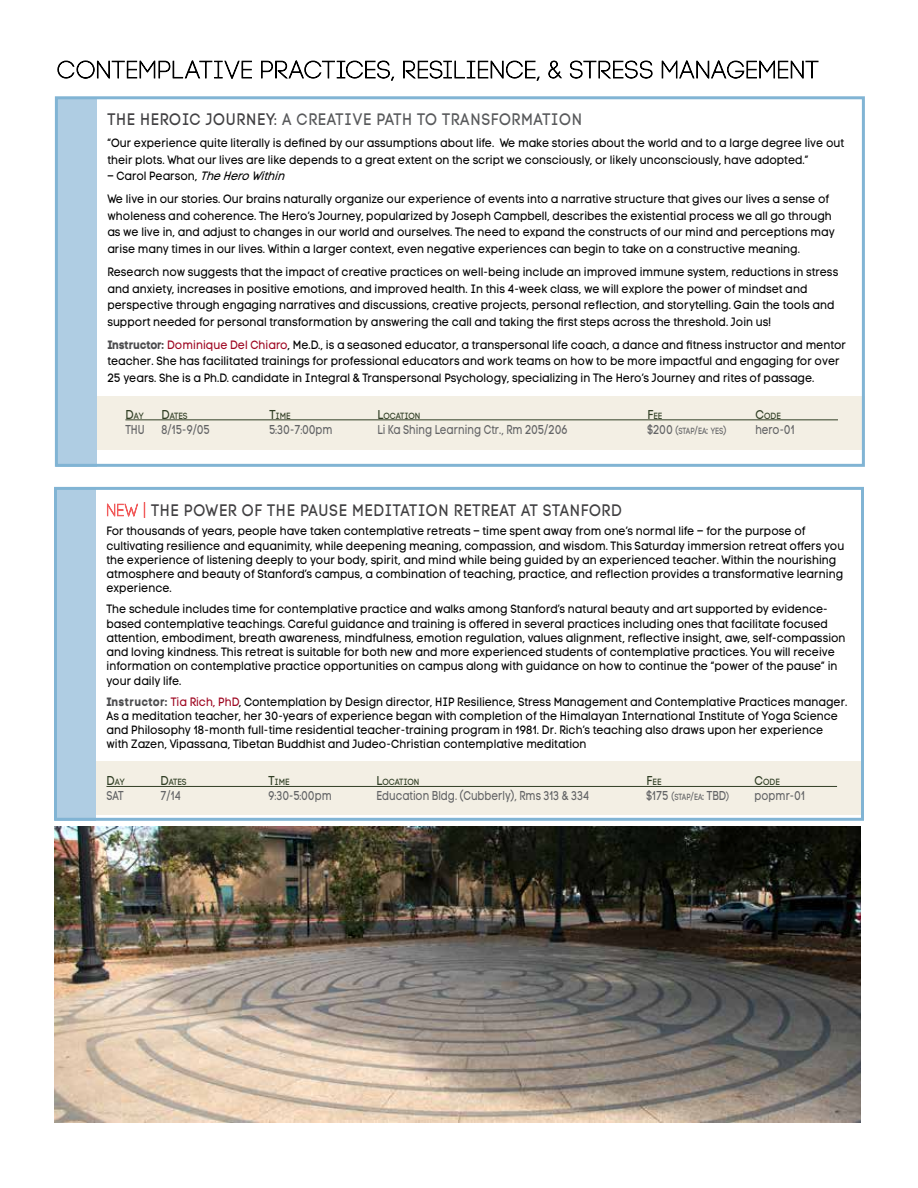
<style>
.page{position:relative;width:918px;height:1188px;background:#fff}
.page>*{position:absolute;margin:0;border:0;box-sizing:border-box;transform-origin:0 0}
.t1{font:16.5px "Code Pro LC";letter-spacing:.045em;color:#414042;scale:.9 1}
.t2{font:16.5px "Code Pro LC";letter-spacing:.045em;color:#58595b;scale:.9 1}
.t3{font:12.75px "Code Pro LC";color:#636466;scale:.8 1}
.t4{font:12px/14.2px "Code Pro LC";color:#000;scale:.9 1}
.t5{font:8.85px "Code Pro LC";color:#303e24;scale:.9 1}
.t6{font:8.85px "Code Pro LC";color:#636466;scale:.8 1}
.s1{color:#414042}
.s2{font-style:italic}
.s3{font-family:"Code Pro Bold LC";color:#4d4d4f}
.s4{color:#9e0621}
.s5{font-size:12.75px}
.s6{font-size:10.5px}
.s7{font-family:"Code Pro Light";color:#f36868}
</style>
<div class="page">
<svg style="left:57px;top:60px;width:195px;height:19px"></svg>
<svg style="left:261px;top:60px;width:134px;height:21px"></svg>
<svg style="left:403px;top:60px;width:137px;height:21px"></svg>
<svg style="left:548px;top:60px;width:14px;height:19px"></svg>
<svg style="left:570px;top:60px;width:83px;height:19px"></svg>
<svg style="left:661px;top:60px;width:158px;height:19px"></svg>
<div style="left:58px;top:396px;width:807px;height:54px;background:#f3efe4"></div>
<div style="left:57px;top:99px;width:40px;height:368px;background:#afcde3"></div>
<hr style="left:125px;top:420px;width:713px;height:1px;background:#303e24">
<div style="left:55px;top:96px;width:810px;height:371px;border:3px solid #81b4d4"></div>
<div style="left:56px;top:761px;width:806px;height:54px;background:#f3efe4"></div>
<div style="left:55px;top:487px;width:41px;height:334px;background:#afcde3"></div>
<hr style="left:106px;top:786px;width:731px;height:1px;background:#303e24">
<svg style="left:107px;top:503px;width:31px;height:14px"></svg>
<svg style="left:144px;top:502px;width:1px;height:16px"></svg>
<div style="left:54px;top:487px;width:810px;height:334px;border:3px solid #81b4d4"></div>
<img style="left:54px;top:826px;width:806px;height:296px">
<h1 class="t2" style="left:107px;top:110px;width:529px"><span class="s1">THE HEROIC JOURNEY:</span> A CREATIVE PATH TO TRANSFORMATION</h1>
<p class="t4" style="left:107px;top:135px;width:820px;line-height:16.5px">“Our experience quite literally is defined by our assumptions about life. We make stories about the world and to a large degree live out their plots. What our lives are like depends to a great extent on the script we consciously, or likely unconsciously, have adopted.”</p>
<p class="t4" style="left:107px;top:164px;width:804px;line-height:23.2px">– Carol Pearson, <span class="s2">TheHeroWithin<br></span>We live in our stories. Our brains naturally organize our experience of events into a narrative structure that gives our lives a sense of</p>
<p class="t4" style="left:107px;top:208px;width:810px;line-height:16.5px">wholeness and coherence. The Hero’s Journey, popularized by Joseph Campbell, describes the existential process we all go through as we live in, and adjust to changes in our world and ourselves. The need to expand the constructs of our mind and perceptions may arise many times in our lives. Within a larger context, even negative experiences can begin to take on a constructive meaning.</p>
<p class="t4" style="left:107px;top:264px;width:814px;line-height:16.5px">Research now suggests that the impact of creative practices on well-being include an improved immune system, reductions in stress and anxiety, increases in positive emotions, and improved health. In this 4-week class, we will explore the power of mindset and perspective through engaging narratives and discussions, creative projects, personal reflection, and storytelling. Gain the tools and support needed for personal transformation by answering the call and taking the first steps across the threshold. Join us!</p>
<p class="t4" style="left:107px;top:337px;width:822px;line-height:16.5px"><span class="s3">Instructor:</span> <span class="s4">Dominique Del Chiaro</span>, Me.D., is a seasoned educator, a transpersonal life coach, a dance and fitness instructor and mentor teacher. She has facilitated trainings for professional educators and work teams on how to be more impactful and engaging for over<br>25 years. She is a Ph.D. candidate in Integral &amp; Transpersonal Psychology, specializing in The Hero’s Journey and rites of passage.</p>
<p class="t5" style="left:125px;top:410px;width:22px"><span class="s5">D</span>AY</p>
<p class="t5" style="left:161px;top:410px;width:31px"><span class="s5">D</span>ATES</p>
<p class="t5" style="left:269px;top:410px;width:25px"><span class="s5">T</span>IME</p>
<p class="t5" style="left:377px;top:410px;width:49px"><span class="s5">L</span>OCATION</p>
<p class="t5" style="left:647px;top:410px;width:18px"><span class="s5">F</span>EE</p>
<p class="t5" style="left:755px;top:410px;width:30px"><span class="s5">C</span>ODE</p>
<p class="t3" style="left:125px;top:422px;width:25px">THU</p>
<p class="t3" style="left:161px;top:422px;width:62px">8/15-9/05</p>
<p class="t3" style="left:269px;top:422px;width:81px">5:30-7:00pm</p>
<p class="t3" style="left:377px;top:422px;width:240px">Li Ka Shing Learning Ctr., Rm 205/206</p>
<p class="t6" style="left:647px;top:426px;width:100px"><span class="s5">$200</span> <span class="s6">(</span>STAP<span class="s6">/</span>EA<span class="s5">:</span> YES<span class="s6">)</span></p>
<p class="t3" style="left:755px;top:422px;width:51px">hero-01</p>
<h1 class="t1" style="left:106px;top:500px;width:574px"><span class="s7">NEW |</span> THE POWER OF THE PAUSE MEDITATION RETREAT AT STANFORD</h1>
<p class="t4" style="left:106px;top:524px;width:821px">For thousands of years, people have taken contemplative retreats – time spent away from one’s normal life – for the purpose of cultivating resilience and equanimity, while deepening meaning, compassion, and wisdom. This Saturday immersion retreat offers you the experience of listening deeply to your body, spirit, and mind while being guided by an experienced teacher. Within the nourishing atmosphere and beauty of Stanford’s campus, a combination of teaching, practice, and reflection provides a transformative learning experience.</p>
<p class="t4" style="left:106px;top:602px;width:823px">The schedule includes time for contemplative practice and walks among Stanford’s natural beauty and art supported by evidence&shy;based contemplative teachings. Careful guidance and training is offered in several practices including ones that facilitate focused attention, embodiment, breath awareness, mindfulness, emotion regulation, values alignment, reflective insight, awe, self-compassion and loving kindness. This retreat is suitable for both new and more experienced students of contemplative practices. You will receive information on contemplative practice opportunities on campus along with guidance on how to continue the “power of the pause” in your daily life.</p>
<p class="t4" style="left:106px;top:694px;width:825px"><span class="s3">Instructor:</span> <span class="s4">Tia Rich, PhD</span>, Contemplation by Design director, HIP Resilience, Stress Management and Contemplative Practices manager.<br>As a meditation teacher, her 30-years of experience began with completion of the Himalayan International Institute of Yoga Science and Philosophy 18-month full-time residential teacher-training program in 1981. Dr. Rich’s teaching also draws upon her experience with Zazen, Vipassana, Tibetan Buddhist and Judeo-Christian contemplative meditation</p>
<p class="t5" style="left:106px;top:777px;width:22px"><span class="s5">D</span>AY</p>
<p class="t5" style="left:160px;top:777px;width:31px"><span class="s5">D</span>ATES</p>
<p class="t5" style="left:269px;top:777px;width:25px"><span class="s5">T</span>IME</p>
<p class="t5" style="left:376px;top:777px;width:49px"><span class="s5">L</span>OCATION</p>
<p class="t5" style="left:646px;top:777px;width:18px"><span class="s5">F</span>EE</p>
<p class="t5" style="left:755px;top:777px;width:30px"><span class="s5">C</span>ODE</p>
<p class="t3" style="left:106px;top:789px;width:23px">SAT</p>
<p class="t3" style="left:160px;top:789px;width:27px">7/14</p>
<p class="t3" style="left:268px;top:789px;width:81px">9:30-5:00pm</p>
<p class="t3" style="left:376px;top:789px;width:268px">Education Bldg. (Cubberly), Rms 313 &amp; 334</p>
<p class="t6" style="left:646px;top:792px;width:105px"><span class="s5">$175</span> <span class="s6">(</span>STAP<span class="s6">/</span>EA<span class="s5">: TBD</span><span class="s6">)</span></p>
<p class="t3" style="left:754px;top:789px;width:65px">popmr-01</p>
</div>
